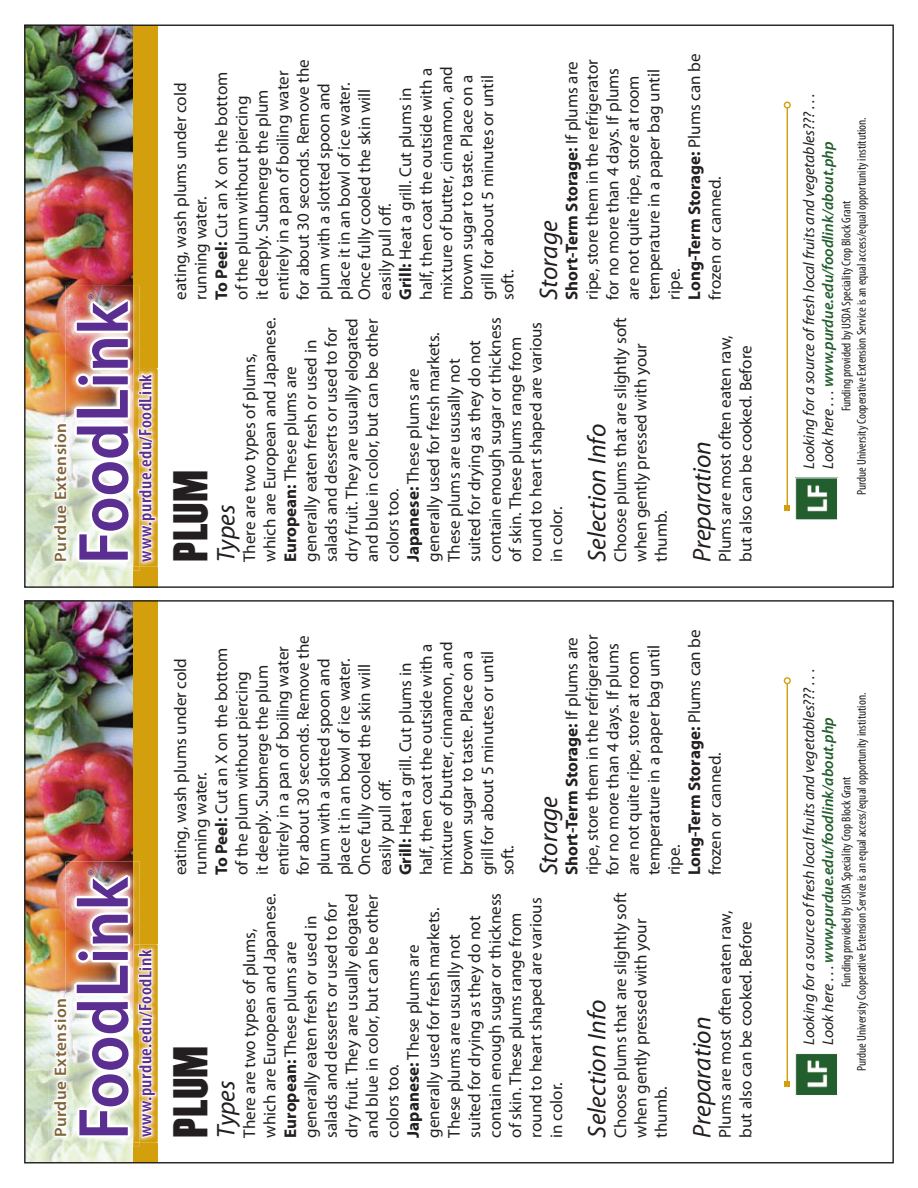
<style>
.page{position:relative;width:918px;height:1188px;background:#fff}
.page>*{position:absolute;margin:0;border:0;box-sizing:border-box;transform-origin:0 0}
.t1{font:600 71.7px "Myriad Pro";color:#5b2e91;scale:.9 1}
.t2{font:42.6px "Champion HTF Welterweight";color:#231f20}
.t3{font:italic 25.65px "Myriad Pro";color:#231f20}
.t4{font:600 condensed 18.15px "Myriad Pro";letter-spacing:.03em;color:#5b2e91;scale:1.06 1}
.t5{font:17.1px/20.4px "Myriad Pro";color:#231f20}
.t6{font:600 16.65px "Myriad Pro";letter-spacing:.03em;color:#806339;scale:1.04 1}
.t7{font:italic 15.6px/18.8px "Myriad Pro";color:#231f20}
.t8{font:15.45px "Myriad Pro";color:#5b2e91}
.t9{font:condensed 12.75px/15.3px "Myriad Pro";color:#231f20;text-align:center}
.s1{font-size:75.75px}
.s2{color:#5c2f92}
.s3{font-weight:700}
.s4{font-weight:600;color:#235e2f}
</style>
<div class="page">
<img style="left:26px;top:602px;width:107px;height:559px">
<div style="left:133px;top:600px;width:25px;height:563px;background:#d49f0c"></div>
<img style="left:140px;top:945px;width:18px;height:197px">
<img style="left:66px;top:862px;width:67px;height:284px">
<img style="left:133px;top:862px;width:7px;height:284px">
<svg style="left:138px;top:949px;width:18px;height:190px;background:#efdaab"></svg>
<img style="left:48px;top:993px;width:25px;height:149px">
<img style="left:52px;top:868px;width:80px;height:272px">
<hr style="left:787px;top:684px;width:1px;height:400px;background:#d49f0c">
<svg style="left:784px;top:1081px;width:6px;height:5px"></svg>
<div style="left:784px;top:677px;width:7px;height:7px;border:1px solid #d49f0c;border-radius:50%"></div>
<img style="left:797px;top:1055px;width:39px;height:39px">
<div style="left:795px;top:1053px;width:43px;height:43px;border:1px solid #fff"></div>
<img style="left:26px;top:27px;width:107px;height:559px">
<div style="left:133px;top:25px;width:25px;height:563px;background:#d49f0c"></div>
<img style="left:140px;top:369px;width:18px;height:198px">
<img style="left:66px;top:286px;width:67px;height:285px">
<img style="left:133px;top:286px;width:7px;height:285px">
<svg style="left:138px;top:373px;width:18px;height:190px;background:#efdbac"></svg>
<img style="left:48px;top:417px;width:25px;height:150px">
<img style="left:52px;top:293px;width:80px;height:271px">
<hr style="left:787px;top:108px;width:1px;height:400px;background:#d49f0c">
<svg style="left:784px;top:505px;width:6px;height:6px"></svg>
<div style="left:784px;top:102px;width:7px;height:7px;border:1px solid #d49f0c;border-radius:50%"></div>
<img style="left:797px;top:480px;width:39px;height:38px">
<div style="left:795px;top:478px;width:43px;height:42px;border:1px solid #fff"></div>
<p class="t6" style="left:51px;top:562px;width:135px;rotate:-90deg">Purdue Extension</p>
<p class="t8" style="left:88px;top:300px;width:8px;rotate:-90deg">®</p>
<h1 class="t1" style="left:61px;top:564px;width:293px;rotate:-90deg">Food<span class="s1">L</span>ink</h1>
<p class="t4" style="left:135px;top:459px;width:82px;rotate:-90deg">d <span class="s2">/</span>F <span class="s2">d</span>Li k</p>
<p class="t4" style="left:135px;top:562px;width:171px;rotate:-90deg">www.pur ue.e u oo n</p>
<p class="t4" style="left:135px;top:498px;width:9px;rotate:-90deg">d</p>
<p class="t5" style="left:171px;top:300px;width:242px;rotate:-90deg">eating, wash plums under cold running water.<br><span class="s3">To Peel:</span> Cut an X on the bottom of the plum without piercing<br>it deeply. Submerge the plum entirely in a pan of boiling water for about 30 seconds. Remove the plum with a slotted spoon and place it in an bowl of ice water.<br>Once fully cooled the skin will easily pull off.<br><span class="s3">Grill:</span> Heat a grill. Cut plums in half, then coat the outside with a mixture of butter, cinnamon, and brown sugar to taste. Place on a grill for about 5 minutes or until soft.</p>
<p class="t5" style="left:563px;top:300px;width:248px;rotate:-90deg"><span class="s3">Short-Term Storage:</span> If plums are ripe, store them in the refrigerator for no more than 4 days. If plums are not quite ripe, store at room temperature in a paper bag until ripe.<br><span class="s3">Long-Term Storage:</span> Plums can be frozen or canned.</p>
<h3 class="t3" style="left:539px;top:300px;width:81px;rotate:-90deg">Storage</h3>
<h2 class="t2" style="left:163px;top:562px;width:94px;rotate:-90deg">PLUM</h2>
<p class="t5" style="left:240px;top:562px;width:246px;rotate:-90deg">There are two types of plums, which are European and Japanese.<br><span class="s3">European:</span> These plums are generally eaten fresh or used in salads and desserts or used to for dry fruit. They are usually elogated and blue in color, but can be other colors too.<br><span class="s3">Japanese:</span> These plums are generally used for fresh markets.<br>These plums are ususally not suited for drying as they do not contain enough sugar or thickness of skin. These plums range from round to heart shaped are various in color.</p>
<h3 class="t3" style="left:216px;top:562px;width:59px;rotate:-90deg">Types</h3>
<p class="t5" style="left:611px;top:562px;width:247px;rotate:-90deg">Choose plums that are slightly soft when gently pressed with your thumb.</p>
<h3 class="t3" style="left:587px;top:562px;width:139px;rotate:-90deg">Selection Info</h3>
<p class="t5" style="left:716px;top:562px;width:228px;rotate:-90deg">Plums are most often eaten raw, but also can be cooked. Before</p>
<h3 class="t3" style="left:692px;top:562px;width:123px;rotate:-90deg">Preparation</h3>
<p class="t6" style="left:51px;top:1137px;width:135px;rotate:-90deg">Purdue Extension</p>
<p class="t8" style="left:88px;top:876px;width:8px;rotate:-90deg">®</p>
<h1 class="t1" style="left:61px;top:1140px;width:293px;rotate:-90deg">Food<span class="s1">L</span>ink</h1>
<p class="t4" style="left:135px;top:1035px;width:82px;rotate:-90deg">d <span class="s2">/</span>F <span class="s2">d</span>Li k</p>
<p class="t4" style="left:135px;top:1137px;width:171px;rotate:-90deg">www.pur ue.e u oo n</p>
<p class="t4" style="left:135px;top:1073px;width:9px;rotate:-90deg">d</p>
<p class="t5" style="left:171px;top:875px;width:242px;rotate:-90deg">eating, wash plums under cold running water.<br><span class="s3">To Peel:</span> Cut an X on the bottom of the plum without piercing<br>it deeply. Submerge the plum entirely in a pan of boiling water for about 30 seconds. Remove the plum with a slotted spoon and place it in an bowl of ice water.<br>Once fully cooled the skin will easily pull off.<br><span class="s3">Grill:</span> Heat a grill. Cut plums in half, then coat the outside with a mixture of butter, cinnamon, and brown sugar to taste. Place on a grill for about 5 minutes or until soft.</p>
<p class="t5" style="left:563px;top:875px;width:248px;rotate:-90deg"><span class="s3">Short-Term Storage:</span> If plums are ripe, store them in the refrigerator for no more than 4 days. If plums are not quite ripe, store at room temperature in a paper bag until ripe.<br><span class="s3">Long-Term Storage:</span> Plums can be frozen or canned.</p>
<h3 class="t3" style="left:539px;top:875px;width:81px;rotate:-90deg">Storage</h3>
<h2 class="t2" style="left:163px;top:1138px;width:94px;rotate:-90deg">PLUM</h2>
<p class="t5" style="left:240px;top:1138px;width:246px;rotate:-90deg">There are two types of plums, which are European and Japanese.<br><span class="s3">European:</span> These plums are generally eaten fresh or used in salads and desserts or used to for dry fruit. They are usually elogated and blue in color, but can be other colors too.<br><span class="s3">Japanese:</span> These plums are generally used for fresh markets.<br>These plums are ususally not suited for drying as they do not contain enough sugar or thickness of skin. These plums range from round to heart shaped are various in color.</p>
<h3 class="t3" style="left:216px;top:1138px;width:59px;rotate:-90deg">Types</h3>
<p class="t5" style="left:611px;top:1138px;width:247px;rotate:-90deg">Choose plums that are slightly soft when gently pressed with your thumb.</p>
<h3 class="t3" style="left:587px;top:1138px;width:139px;rotate:-90deg">Selection Info</h3>
<p class="t5" style="left:716px;top:1138px;width:228px;rotate:-90deg">Plums are most often eaten raw, but also can be cooked. Before</p>
<h3 class="t3" style="left:692px;top:1138px;width:123px;rotate:-90deg">Preparation</h3>
<p class="t7" style="left:801px;top:469px;width:377px;rotate:-90deg">Looking for a source of fresh local fruits and vegetables??? . . .<br>Look here . . . <span class="s4">www.purdue.edu/foodlink/about.php</span></p>
<p class="t9" style="left:839px;top:495px;width:380px;rotate:-90deg">Funding provided by USDA Speciality Crop Block Grant<br>Purdue University Cooperative Extension Service is an equal access/equal opportunity institution.</p>
<p class="t7" style="left:801px;top:1045px;width:377px;rotate:-90deg">Looking for a source of fresh local fruits and vegetables??? . . .<br>Look here . . . <span class="s4">www.purdue.edu/foodlink/about.php</span></p>
<p class="t9" style="left:839px;top:1071px;width:380px;rotate:-90deg">Funding provided by USDA Speciality Crop Block Grant<br>Purdue University Cooperative Extension Service is an equal access/equal opportunity institution.</p>
</div>
